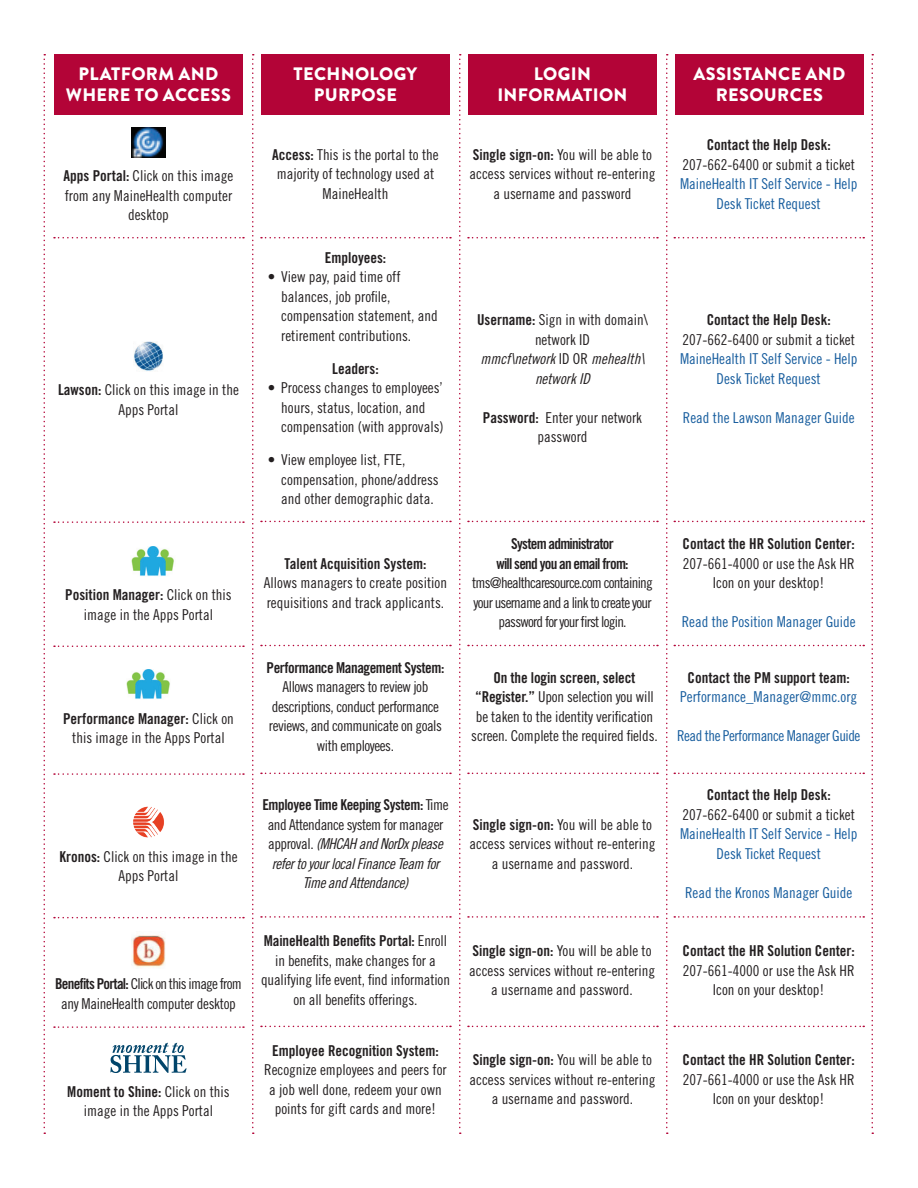
<style>
.page{position:relative;width:918px;height:1188px;background:#fff}
.page>*{position:absolute;margin:0;border:0;box-sizing:border-box;transform-origin:0 0}
.t1{font:900 18px/21.6px "Brandon Grotesque";letter-spacing:.02em;color:#fff;text-align:center}
.t2{font:15px/19.5px "Trade Gothic LT Std Cn 18";color:#231f20;text-align:center}
.t3{font:15px "Trade Gothic LT Std Bd Cn 20";color:#231f20}
.t4{font:15px/19.5px "Trade Gothic LT Std Cn 18";color:#175d9e;text-align:center}
.t5{font:15px/19.5px "Trade Gothic LT Std Cn 18";letter-spacing:-.03em;color:#231f20;text-align:center}
.t6{font:15px/19.5px "Trade Gothic LT Std Cn 18";letter-spacing:-.05em;color:#231f20;text-align:center}
.t7{font:15px/19.5px "Trade Gothic LT Std Cn 18 Obl";letter-spacing:-.03em;color:#231f20;text-align:center}
.t8{font:15px/19.5px "Trade Gothic LT Std Cn 18";letter-spacing:-.02em;color:#231f20;text-align:center}
.t9{font:15px "Trade Gothic LT Std Bd Cn 20";letter-spacing:-.03em;color:#231f20}
.t10{font:15px/19.5px "Trade Gothic LT Std Bd Cn 20";letter-spacing:-.05em;color:#231f20;text-align:center}
.t11{font:15px/19.5px "Trade Gothic LT Std Cn 18 Obl";color:#231f20;text-align:center}
.t12{font:15px "Trade Gothic LT Std Cn 18";letter-spacing:-.03em;color:#175d9e}
.s1{font-family:"Trade Gothic LT Std Bd Cn 20"}
.s2{font-family:"Trade Gothic LT Std Cn 18"}
</style>
<div class="page">
<div style="left:54px;top:54px;width:189px;height:60px;background:#b30437"></div>
<div style="left:261px;top:54px;width:189px;height:60px;background:#b30437"></div>
<div style="left:468px;top:54px;width:189px;height:60px;background:#b30437"></div>
<div style="left:675px;top:54px;width:189px;height:60px;background:#b30437"></div>
<svg style="left:666px;top:54px;width:2px;height:1080px"></svg>
<svg style="left:872px;top:54px;width:1px;height:1080px"></svg>
<svg style="left:459px;top:54px;width:2px;height:1080px"></svg>
<svg style="left:252px;top:54px;width:2px;height:1080px"></svg>
<svg style="left:44px;top:54px;width:1px;height:1080px"></svg>
<img style="left:131px;top:128px;width:35px;height:30px">
<svg style="left:54px;top:237px;width:190px;height:1px"></svg>
<svg style="left:54px;top:521px;width:190px;height:2px"></svg>
<svg style="left:54px;top:646px;width:190px;height:1px"></svg>
<svg style="left:54px;top:773px;width:190px;height:2px"></svg>
<svg style="left:54px;top:917px;width:190px;height:1px"></svg>
<svg style="left:54px;top:1026px;width:190px;height:2px"></svg>
<svg style="left:261px;top:237px;width:190px;height:1px"></svg>
<svg style="left:261px;top:521px;width:190px;height:1px"></svg>
<svg style="left:261px;top:645px;width:190px;height:1px"></svg>
<svg style="left:261px;top:773px;width:190px;height:1px"></svg>
<svg style="left:261px;top:916px;width:190px;height:2px"></svg>
<svg style="left:261px;top:1026px;width:190px;height:1px"></svg>
<svg style="left:468px;top:237px;width:190px;height:1px"></svg>
<svg style="left:468px;top:521px;width:190px;height:1px"></svg>
<svg style="left:468px;top:645px;width:190px;height:1px"></svg>
<svg style="left:468px;top:773px;width:190px;height:1px"></svg>
<svg style="left:468px;top:916px;width:190px;height:2px"></svg>
<svg style="left:468px;top:1026px;width:190px;height:1px"></svg>
<svg style="left:674px;top:237px;width:190px;height:1px"></svg>
<svg style="left:674px;top:521px;width:190px;height:1px"></svg>
<svg style="left:674px;top:645px;width:190px;height:1px"></svg>
<svg style="left:674px;top:773px;width:190px;height:1px"></svg>
<svg style="left:674px;top:916px;width:190px;height:2px"></svg>
<svg style="left:674px;top:1026px;width:190px;height:1px"></svg>
<img style="left:131px;top:935px;width:35px;height:33px">
<img style="left:133px;top:806px;width:31px;height:32px">
<img style="left:126px;top:670px;width:44px;height:29px">
<img style="left:131px;top:546px;width:43px;height:30px">
<img style="left:134px;top:341px;width:29px;height:30px">
<svg style="left:110px;top:1043px;width:77px;height:30px"></svg>
<p class="t1" style="left:66px;top:63px;width:166px">PLATFORM AND<br>WHERE TO ACCESS</p>
<p class="t1" style="left:294px;top:63px;width:125px">TECHNOLOGY<br>PURPOSE</p>
<p class="t1" style="left:497px;top:63px;width:132px">LOGIN<br>INFORMATION</p>
<p class="t1" style="left:694px;top:63px;width:153px">ASSISTANCE AND<br>RESOURCES</p>
<p class="t2" style="left:64px;top:166px;width:171px"><span class="s1">Apps Portal:</span> Click on this image from any MaineHealth computer desktop</p>
<p class="t2" style="left:58px;top:380px;width:182px"><span class="s1">Lawson:</span> Click on this image in the<br>Apps Portal</p>
<p class="t3" style="left:65px;top:586px;width:168px">Position Manager: <span class="s2">Click on this</span></p>
<p class="t2" style="left:84px;top:605px;width:131px">image in the Apps Portal</p>
<p class="t3" style="left:63px;top:709px;width:172px">Performance Manager: <span class="s2">Click on</span></p>
<p class="t2" style="left:72px;top:728px;width:154px">this image in the Apps Portal</p>
<p class="t2" style="left:59px;top:847px;width:180px"><span class="s1">Kronos:</span> Click on this image in the<br>Apps Portal</p>
<p class="t8" style="left:55px;top:974px;width:188px"><span class="s1">Benefits Portal:</span> Click on this image from any MaineHealth computer desktop</p>
<p class="t3" style="left:67px;top:1082px;width:164px">Moment to Shine: <span class="s2">Click on this</span></p>
<p class="t2" style="left:84px;top:1101px;width:131px">image in the Apps Portal</p>
<p class="t2" style="left:272px;top:145px;width:168px"><span class="s1">Access:</span> This is the portal to the majority of technology used at<br>MaineHealth</p>
<p class="t3" style="left:325px;top:248px;width:63px">Employees:</p>
<p class="t2" style="left:281px;top:267px;width:158px;text-align:left;text-indent:-14px">• View pay, paid time off balances, job profile, compensation statement, and retirement contributions.</p>
<p class="t3" style="left:332px;top:359px;width:48px">Leaders:</p>
<p class="t2" style="left:281px;top:378px;width:164px;text-align:left;text-indent:-14px">• Process changes to employees’ hours, status, location, and compensation (with approvals)</p>
<p class="t2" style="left:281px;top:450px;width:159px;text-align:left;text-indent:-14px">• View employee list, FTE, compensation, phone/address and other demographic data.</p>
<p class="t3" style="left:285px;top:555px;width:143px">Talent Acquisition System:</p>
<p class="t2" style="left:264px;top:573px;width:185px;text-align:left">Allows managers to create position requisitions and track applicants.</p>
<p class="t9" style="left:267px;top:658px;width:179px">Performance Management System:</p>
<p class="t5" style="left:269px;top:677px;width:175px">Allows managers to review job descriptions, conduct performance reviews, and communicate on goals with employees.</p>
<p class="t9" style="left:262px;top:796px;width:188px">Employee Time Keeping System: <span class="s2">Time</span></p>
<p class="t5" style="left:268px;top:815px;width:177px">and Attendance system for manager</p>
<p class="t7" style="left:268px;top:834px;width:176px"><span class="s2">approval.</span> (MHCAH and NorDx please refer to your local Finance Team for<br>Time and Attendance)</p>
<p class="t3" style="left:264px;top:932px;width:185px">MaineHealth Benefits Portal: <span class="s2">Enroll</span></p>
<p class="t2" style="left:261px;top:951px;width:190px">in benefits, make changes for a qualifying life event, find information on all benefits offerings.</p>
<p class="t2" style="left:470px;top:145px;width:187px"><span class="s1">Single sign-on:</span> You will be able to access services without re-entering a username and password</p>
<p class="t2" style="left:477px;top:310px;width:172px"><span class="s1">Username:</span> Sign in with domain\ network ID</p>
<p class="t11" style="left:480px;top:349px;width:166px">mmcf\network <span class="s2">ID OR</span> mehealth\ network ID</p>
<p class="t2" style="left:483px;top:407px;width:161px"><span class="s1">Password:</span> Enter your network password</p>
<p class="t10" style="left:496px;top:534px;width:134px">System administrator<br>will send you an email from:</p>
<p class="t6" style="left:472px;top:573px;width:182px">tms@healthcaresource.com containing your username and a link to create your password for your first login.</p>
<p class="t3" style="left:494px;top:668px;width:143px">On the login screen, select</p>
<p class="t2" style="left:471px;top:687px;width:188px"><span class="s1">“Register.”</span> Upon selection you will be taken to the identity verification screen. Complete the required fields.</p>
<p class="t2" style="left:470px;top:815px;width:187px"><span class="s1">Single sign-on:</span> You will be able to access services without re-entering a username and password.</p>
<p class="t2" style="left:469px;top:941px;width:187px"><span class="s1">Single sign-on:</span> You will be able to access services without re-entering a username and password.</p>
<p class="t3" style="left:707px;top:136px;width:126px">Contact the Help Desk:</p>
<p class="t2" style="left:683px;top:154px;width:174px">207-662-6400 or submit a ticket</p>
<p class="t4" style="left:680px;top:174px;width:179px">MaineHealth IT Self Service - Help<br>Desk Ticket Request</p>
<p class="t3" style="left:707px;top:311px;width:126px">Contact the Help Desk:</p>
<p class="t2" style="left:683px;top:329px;width:174px">207-662-6400 or submit a ticket</p>
<p class="t4" style="left:680px;top:349px;width:179px">MaineHealth IT Self Service - Help<br>Desk Ticket Request</p>
<p class="t4" style="left:683px;top:407px;width:173px">Read the Lawson Manager Guide</p>
<p class="t3" style="left:683px;top:535px;width:174px">Contact the HR Solution Center:</p>
<p class="t2" style="left:683px;top:554px;width:173px">207-661-4000 or use the Ask HR<br>Icon on your desktop!</p>
<p class="t4" style="left:682px;top:612px;width:176px">Read the Position Manager Guide</p>
<p class="t3" style="left:688px;top:668px;width:164px">Contact the PM support team:</p>
<p class="t4" style="left:680px;top:687px;width:178px">Performance_Manager@mmc.org</p>
<p class="t12" style="left:677px;top:727px;width:185px">Read the Performance Manager Guide</p>
<p class="t3" style="left:707px;top:786px;width:126px">Contact the Help Desk:</p>
<p class="t2" style="left:683px;top:805px;width:174px">207-662-6400 or submit a ticket</p>
<p class="t4" style="left:680px;top:824px;width:179px">MaineHealth IT Self Service - Help<br>Desk Ticket Request</p>
<p class="t4" style="left:685px;top:883px;width:169px">Read the Kronos Manager Guide</p>
<p class="t3" style="left:683px;top:942px;width:174px">Contact the HR Solution Center:</p>
<p class="t2" style="left:683px;top:960px;width:173px">207-661-4000 or use the Ask HR<br>Icon on your desktop!</p>
<p class="t3" style="left:272px;top:1041px;width:168px">Employee Recognition System:</p>
<p class="t2" style="left:264px;top:1060px;width:184px">Recognize employees and peers for a job well done, redeem your own points for gift cards and more!</p>
<p class="t2" style="left:470px;top:1050px;width:187px"><span class="s1">Single sign-on:</span> You will be able to access services without re-entering a username and password.</p>
<p class="t3" style="left:683px;top:1051px;width:174px">Contact the HR Solution Center:</p>
<p class="t2" style="left:683px;top:1070px;width:173px">207-661-4000 or use the Ask HR<br>Icon on your desktop!</p>
</div>
